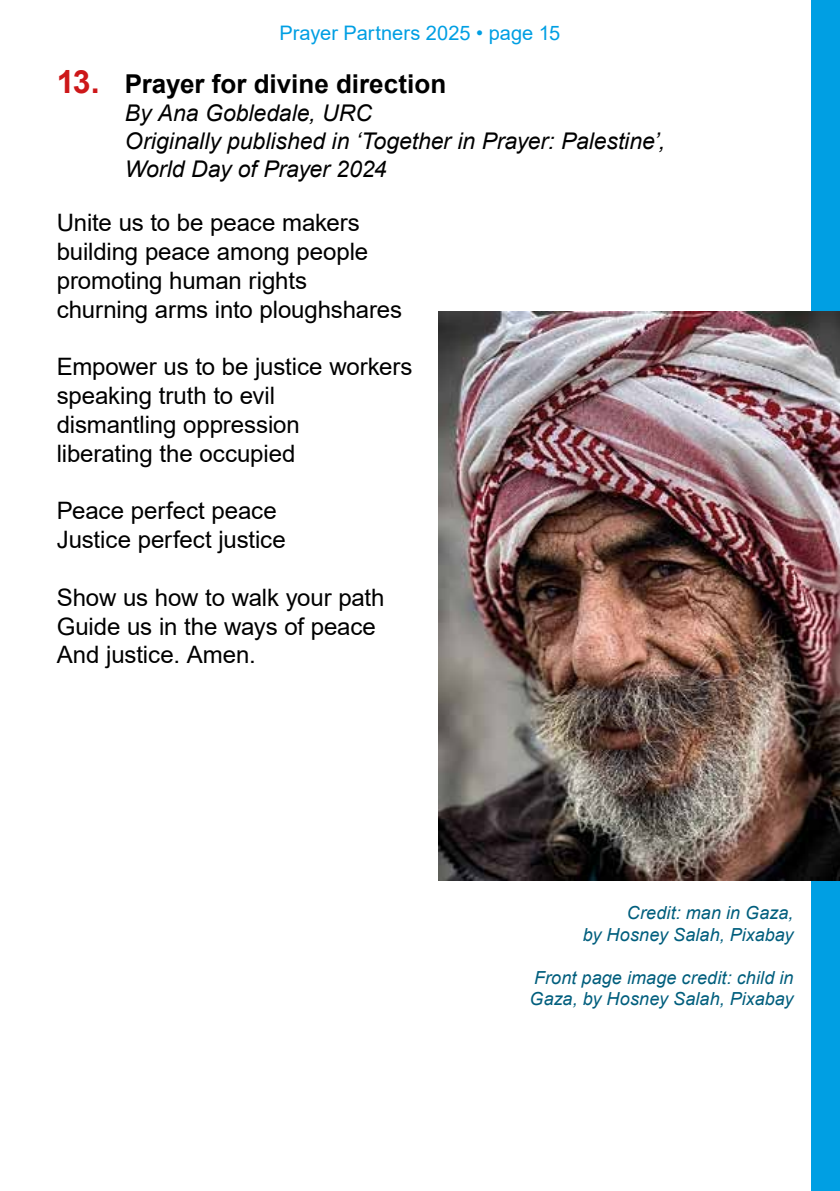
<style>
.page{position:relative;width:840px;height:1191px;background:#fff}
.page>*{position:absolute;margin:0;border:0;box-sizing:border-box;transform-origin:0 0}
.t1{font:700 26px "Arial";color:#000}
.t2{font:24px/28.8px "Arial";letter-spacing:-.005em;color:#000}
.t3{font:italic 23px/28px "Arial";letter-spacing:-.005em;color:#000}
.t4{font:20px "Arial";color:#009fe3}
.t5{font:italic 18px/21.6px "Arial";letter-spacing:.005em;color:#005e7d;text-align:right}
.s1{font-size:32px;color:#cd1719}
</style>
<div class="page">
<div style="left:811px;top:0;width:28px;height:1191px;background:#009fe3"></div>
<img style="left:438px;top:311px;width:401px;height:569px">
<p class="t4" style="left:279px;top:20px;width:282px">Prayer Partners 2025 • page 15</p>
<p class="t1" style="left:57px;top:65px;width:391px"><span class="s1">13.</span> Prayer for divine direction</p>
<p class="t3" style="left:125px;top:99px;width:541px">By Ana Gobledale, URC<br>Originally published in ‘Together in Prayer: Palestine’,<br>World Day of Prayer 2024</p>
<p class="t2" style="left:57px;top:208px;width:347px">Unite us to be peace makers building peace among people promoting human rights churning arms into ploughshares</p>
<p class="t2" style="left:57px;top:352px;width:357px">Empower us to be justice workers speaking truth to evil<br>dismantling oppression<br>liberating the occupied</p>
<p class="t2" style="left:57px;top:496px;width:230px">Peace perfect peace<br>Justice perfect justice</p>
<p class="t2" style="left:57px;top:583px;width:329px">Show us how to walk your path<br>Guide us in the ways of peace<br>And justice. Amen.</p>
<p class="t5" style="left:582px;top:902px;width:212px">Credit: man in Gaza,<br>by Hosney Salah, Pixabay</p>
<p class="t5" style="left:529px;top:967px;width:265px;text-align:left">Front page image credit: child in<br>Gaza, by Hosney Salah, Pixabay</p>
</div>
